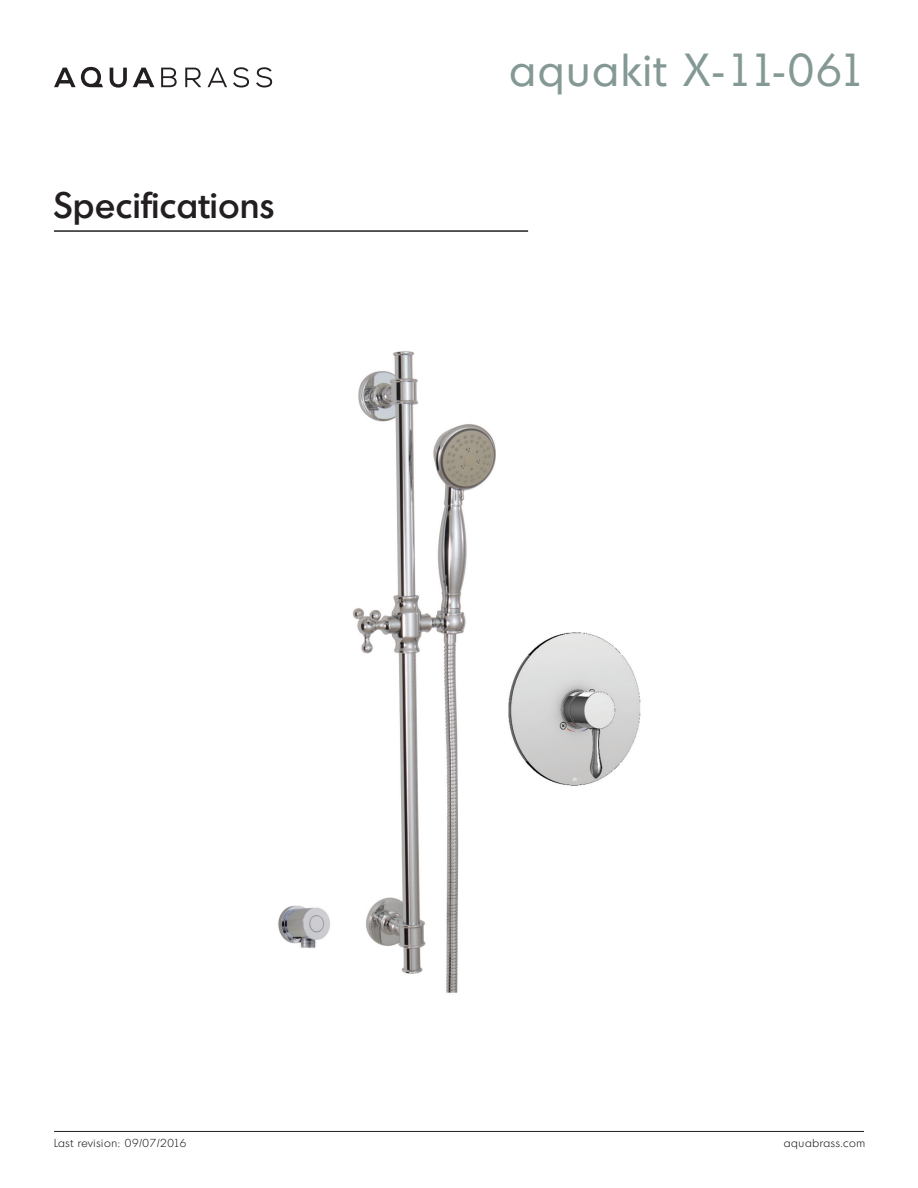
<style>
.page{position:relative;width:918px;height:1188px;background:#fff}
.page>*{position:absolute;margin:0;border:0;box-sizing:border-box;transform-origin:0 0}
.t1{font:45px "Montreal Serial";letter-spacing:.05em;color:#849995}
.t2{font:500 36px "Montreal Serial";letter-spacing:.02em;color:#231f20}
.t3{font:300 11.25px "Montreal Serial";letter-spacing:.06em;color:#231f20}
</style>
<div class="page">
<svg style="left:110px;top:68px;width:17px;height:20px"></svg>
<svg style="left:133px;top:68px;width:21px;height:19px"></svg>
<svg style="left:161px;top:68px;width:16px;height:19px"></svg>
<svg style="left:185px;top:68px;width:16px;height:19px"></svg>
<svg style="left:208px;top:68px;width:19px;height:19px"></svg>
<svg style="left:233px;top:67px;width:16px;height:21px"></svg>
<svg style="left:256px;top:67px;width:16px;height:21px"></svg>
<svg style="left:54px;top:67px;width:49px;height:20px"></svg>
<hr style="left:54px;top:230px;width:474px;height:2px;background:#231f20">
<hr style="left:54px;top:1131px;width:810px;height:1px;background:#231f20">
<img style="left:278px;top:351px;width:363px;height:642px">
<h2 class="t2" style="left:54px;top:181px;width:222px">Specifications</h2>
<h1 class="t1" style="left:510px;top:41px;width:357px">aquakit X-11-061</h1>
<p class="t3" style="left:54px;top:1136px;width:134px">Last revision: 09/07/2016</p>
<p class="t3" style="left:784px;top:1136px;width:83px">aquabrass.com</p>
</div>
